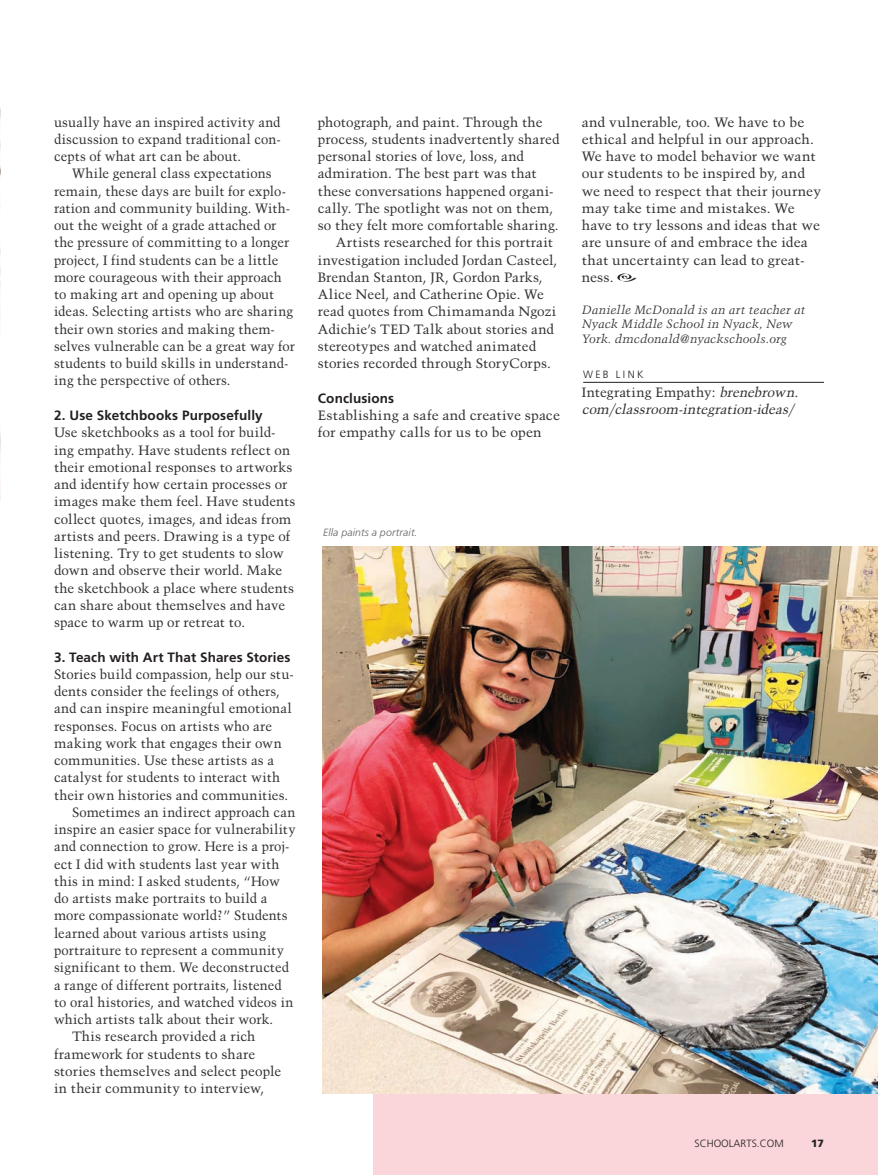
<style>
.page{position:relative;width:878px;height:1175px;background:#fff}
.page>*{position:absolute;margin:0;border:0;box-sizing:border-box;transform-origin:0 0}
.Body_copy{font:13.5px/17.2px "Trump Mediaeval";letter-spacing:.005em;color:#312f30}
.Headers{font:700 13.5px "Frutiger";letter-spacing:.01em;color:#231f20}
.National_Standard{font:italic 13.5px/16.5px "Trump Mediaeval";color:#312f30}
.Author_credit{font:italic 12px/14.2px "Trump Mediaeval";letter-spacing:.005em;color:#312f30}
.National_Standard_an{font:300 10.5px "Frutiger";color:#231f20}
.Artwork_credit{font:italic 300 10.5px "Frutiger";letter-spacing:.01em;color:#636366}
.t1{font:900 10.5px "Frutiger";color:#231f20}
.s1{font-style:normal}
</style>
<div class="page">
<div style="left:373px;top:686px;width:505px;height:488px;background:#fad5d9"></div>
<svg style="left:0;top:108px;width:1px;height:393px"></svg>
<hr style="left:583px;top:382px;width:241px;height:1px;background:#231f20">
<img style="left:617px;top:273px;width:20px;height:9px">
<img style="left:322px;top:546px;width:556px;height:548px">
<p class="Body_copy" style="left:54px;top:113px;width:228px;text-align:justify">usually have an inspired activity and discussion to expand traditional con&shy;cepts of what art can be about.</p>
<p class="Body_copy" style="left:54px;top:165px;width:242px;text-indent:18px">While general class expectations remain, these days are built for explo&shy;ration and community building. With&shy;out the weight of a grade attached or the pressure of committing to a longer project, I find students can be a little more courageous with their approach to making art and opening up about ideas. Selecting artists who are sharing their own stories and making them&shy;selves vulnerable can be a great way for students to build skills in understand&shy;ing the perspective of others.</p>
<p class="Headers" style="left:54px;top:407px;width:210px">2. Use Sketchbooks Purposefully</p>
<p class="Body_copy" style="left:54px;top:424px;width:243px">Use sketchbooks as a tool for build&shy;ing empathy. Have students reflect on their emotional responses to artworks and identify how certain processes or images make them feel. Have students collect quotes, images, and ideas from artists and peers. Drawing is a type of listening. Try to get students to slow down and observe their world. Make the sketchbook a place where students can share about themselves and have space to warm up or retreat to.</p>
<p class="Headers" style="left:54px;top:649px;width:238px">3. Teach with Art That Shares Stories</p>
<p class="Body_copy" style="left:54px;top:665px;width:241px">Stories build compassion, help our stu&shy;dents consider the feelings of others, and can inspire meaningful emotional responses. Focus on artists who are making work that engages their own communities. Use these artists as a catalyst for students to interact with their own histories and communities.</p>
<p class="Body_copy" style="left:54px;top:803px;width:243px;text-indent:18px">Sometimes an indirect approach can inspire an easier space for vulnerability and connection to grow. Here is a proj&shy;ect I did with students last year with this in mind: I asked students, “How do artists make portraits to build a more compassionate world?” Students learned about various artists using portraiture to represent a community significant to them. We deconstructed a range of different portraits, listened to oral histories, and watched videos in which artists talk about their work.</p>
<p class="Body_copy" style="left:54px;top:1027px;width:228px;text-indent:18px">This research provided a rich framework for students to share stories themselves and select people in their community to interview,</p>
<p class="Body_copy" style="left:318px;top:113px;width:243px">photograph, and paint. Through the process, students inadvertently shared personal stories of love, loss, and admiration. The best part was that these conversations happened organi&shy;cally. The spotlight was not on them, so they felt more comfortable sharing.</p>
<p class="Body_copy" style="left:318px;top:234px;width:241px;text-indent:18px">Artists researched for this portrait investigation included Jordan Casteel, Brendan Stanton, JR, Gordon Parks, Alice Neel, and Catherine Opie. We read quotes from Chimamanda Ngozi Adichie’s TED Talk about stories and stereotypes and watched animated stories recorded through StoryCorps.</p>
<p class="Headers" style="left:318px;top:390px;width:78px">Conclusions</p>
<p class="Body_copy" style="left:318px;top:406px;width:244px">Establishing a safe and creative space for empathy calls for us to be open</p>
<p class="Body_copy" style="left:581px;top:113px;width:241px">and vulnerable, too. We have to be ethical and helpful in our approach.<br>We have to model behavior we want our students to be inspired by, and we need to respect that their journey may take time and mistakes. We have to try lessons and ideas that we are unsure of and embrace the idea that uncertainty can lead to great&shy;ness.</p>
<p class="Author_credit" style="left:581px;top:303px;width:225px">Danielle McDonald is an art teacher at<br>Nyack Middle School in Nyack, New<br>York. dmcdonald@nyackschools.org</p>
<p class="National_Standard_an" style="left:583px;top:368px;width:62px">WEB LINK</p>
<p class="National_Standard" style="left:581px;top:384px;width:221px"><span class="s1">Integrating Empathy:</span> brenebrown. com/classroom-integration-ideas/</p>
<p class="Artwork_credit" style="left:323px;top:526px;width:96px">Ella paints a portrait.</p>
<p class="National_Standard_an" style="left:694px;top:1137px;width:91px">SCHOOLARTS.COM</p>
<p class="t1" style="left:811px;top:1137px;width:14px">17</p>
</div>
